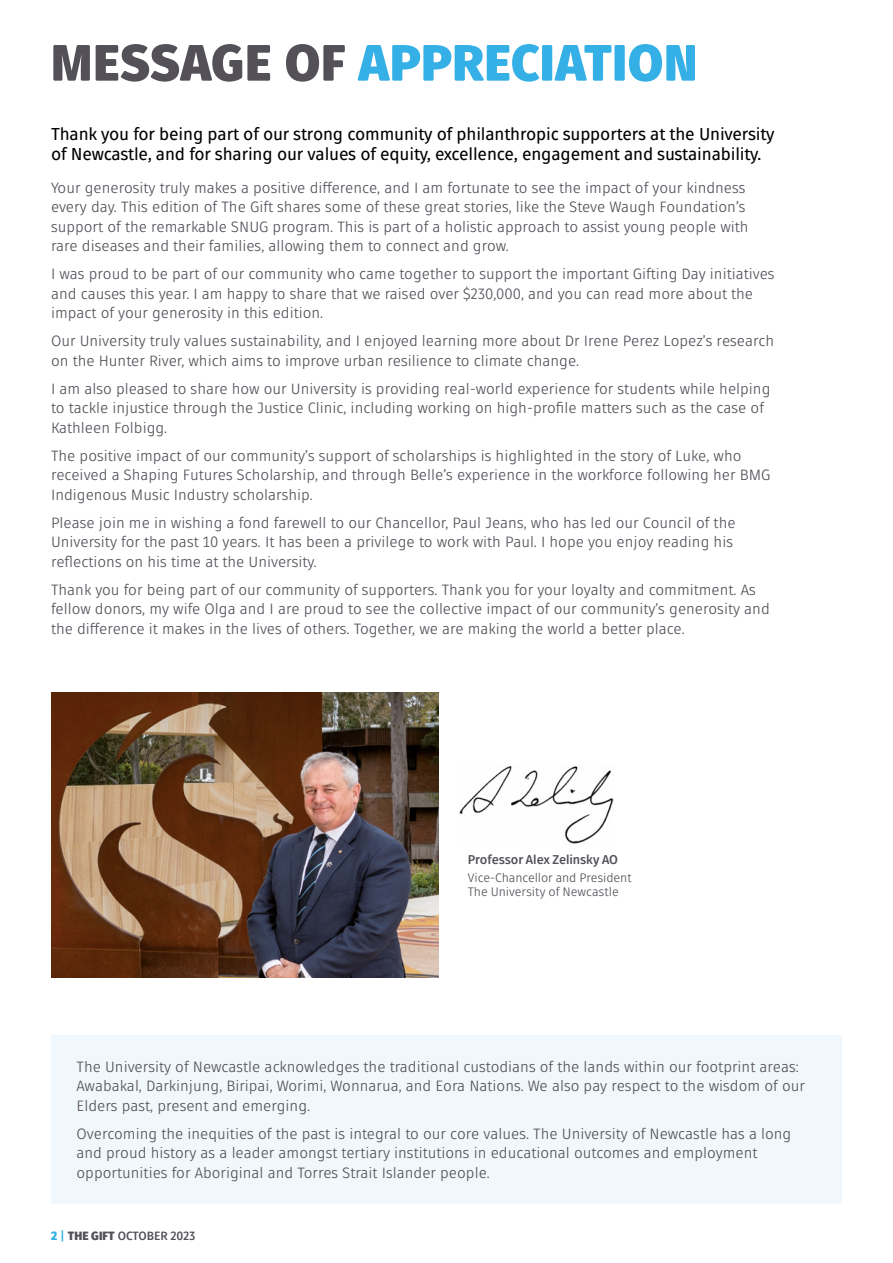
<style>
.page{position:relative;width:893px;height:1263px;background:#fff}
.page>*{position:absolute;margin:0;border:0;box-sizing:border-box;transform-origin:0 0}
.Article_Heading{font:900 51px "Fuse V.2 Display";letter-spacing:.02em;color:#35b0e6}
.Intro{font:17.25px/20.2px "Fuse V.2 Display";letter-spacing:-.01em;color:#000}
.Body{font:15px/19.5px "Fuse V.2 Display";color:#535058}
.Quote_-_name{font:700 12.75px "Fuse V.2 Display";letter-spacing:-.005em;color:#535058}
.Quote_-_Qual{font:12.3px/13.5px "Fuse V.2 Display";letter-spacing:-.01em;color:#535058}
.t1{font:700 12px "Fuse V.2 Display";color:#535058}
.s1{color:#535058}
.s2{font-weight:900;color:#35b0e6}
.s3{color:#35b0e6}
.s4{font-weight:900}
</style>
<div class="page">
<img style="left:459px;top:766px;width:154px;height:78px">
<img style="left:51px;top:692px;width:388px;height:285px">
<div style="left:51px;top:1035px;width:791px;height:168px;background:#f1f8fd"></div>
<p class="Article_Heading" style="left:51px;top:28px;width:648px"><span class="s1">MESSAGE OF</span> APPRECIATION</p>
<p class="Intro" style="left:51px;top:124px;width:725px">Thank you for being part of our strong community of philanthropic supporters at the University of Newcastle, and for sharing our values of equity, excellence, engagement and sustainability.</p>
<p class="Body" style="left:51px;top:178px;width:699px">Your generosity truly makes a positive difference, and I am fortunate to see the impact of your kindness every day. This edition of The Gift shares some of these great stories, like the Steve Waugh Foundation’s support of the remarkable SNUG program. This is part of a holistic approach to assist young people with rare diseases and their families, allowing them to connect and grow.</p>
<p class="Body" style="left:51px;top:264px;width:725px">I was proud to be part of our community who came together to support the important Gifting Day initiatives and causes this year. I am happy to share that we raised over $230,000, and you can read more about the impact of your generosity in this edition.</p>
<p class="Body" style="left:51px;top:331px;width:725px">Our University truly values sustainability, and I enjoyed learning more about Dr Irene Perez Lopez’s research on the Hunter River, which aims to improve urban resilience to climate change.</p>
<p class="Body" style="left:51px;top:379px;width:721px">I am also pleased to share how our University is providing real-world experience for students while helping to tackle injustice through the Justice Clinic, including working on high-profile matters such as the case of<br>Kathleen Folbigg.</p>
<p class="Body" style="left:51px;top:446px;width:721px">The positive impact of our community’s support of scholarships is highlighted in the story of Luke, who received a Shaping Futures Scholarship, and through Belle’s experience in the workforce following her BMG<br>Indigenous Music Industry scholarship.</p>
<p class="Body" style="left:51px;top:513px;width:686px">Please join me in wishing a fond farewell to our Chancellor, Paul Jeans, who has led our Council of the<br>University for the past 10 years. It has been a privilege to work with Paul. I hope you enjoy reading his reflections on his time at the University.</p>
<p class="Body" style="left:51px;top:580px;width:720px">Thank you for being part of our community of supporters. Thank you for your loyalty and commitment. As fellow donors, my wife Olga and I are proud to see the collective impact of our community’s generosity and the difference it makes in the lives of others. Together, we are making the world a better place.</p>
<p class="Quote_-_name" style="left:468px;top:852px;width:152px">Professor Alex Zelinsky AO</p>
<p class="Quote_-_Qual" style="left:468px;top:871px;width:165px">Vice-Chancellor and President<br>The University of Newcastle</p>
<p class="Body" style="left:77px;top:1057px;width:730px">The University of Newcastle acknowledges the traditional custodians of the lands within our footprint areas:<br>Awabakal, Darkinjung, Biripai, Worimi, Wonnarua, and Eora Nations. We also pay respect to the wisdom of our<br>Elders past, present and emerging.</p>
<p class="Body" style="left:77px;top:1124px;width:716px">Overcoming the inequities of the past is integral to our core values. The University of Newcastle has a long and proud history as a leader amongst tertiary institutions in educational outcomes and employment opportunities for Aboriginal and Torres Strait Islander people.</p>
<p class="t1" style="left:51px;top:1228px;width:146px"><span class="s2">2</span> <span class="s3">|</span> <span class="s4">THE GIFT</span> OCTOBER 2023</p>
</div>
